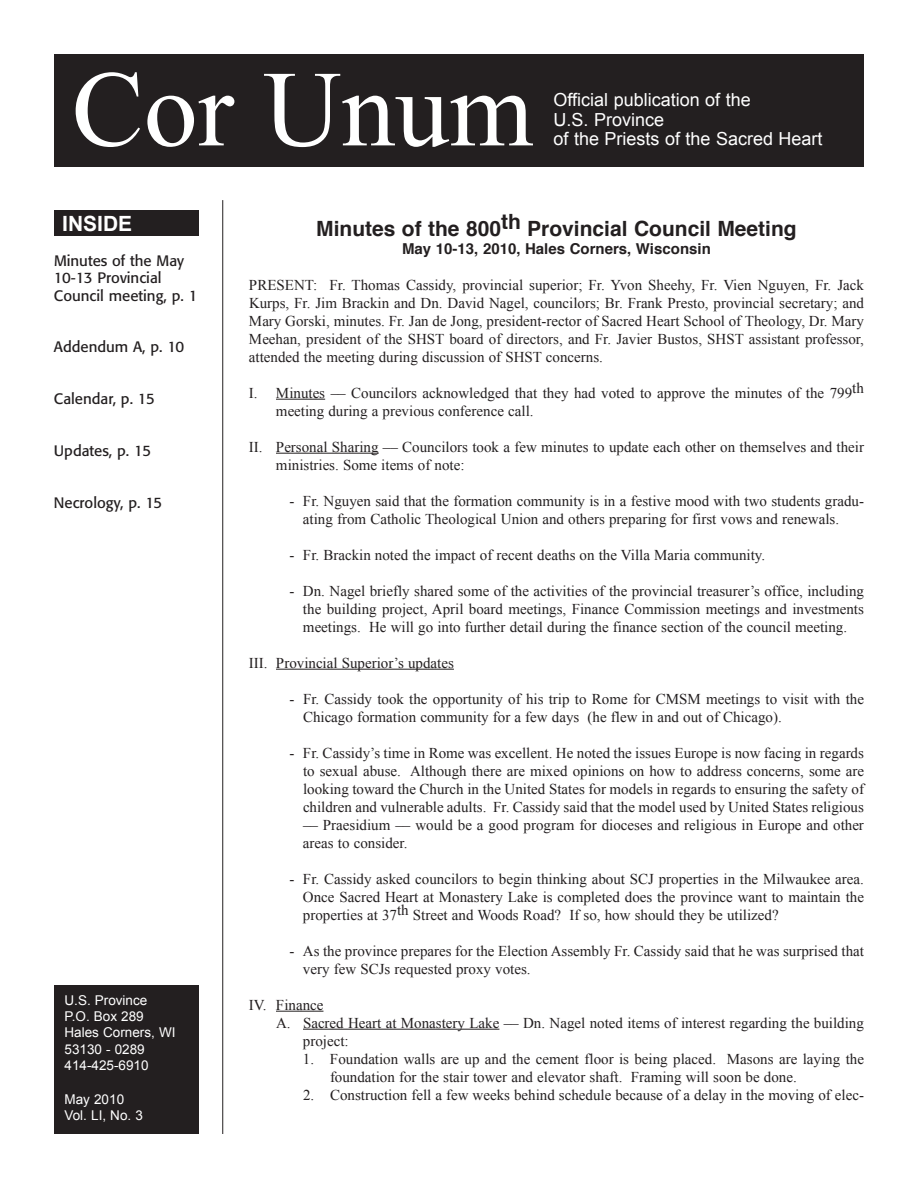
<style>
.page{position:relative;width:918px;height:1188px;background:#fff}
.page>*{position:absolute;margin:0;border:0;box-sizing:border-box;transform-origin:0 0}
.t1{font:108px "Times New Roman";color:#fff}
.t2{font:700 21px "Helvetica";color:#231f20}
.t3{font:700 21px "Arial";color:#fff}
.t4{font:18px/19.5px "Arial";color:#fff}
.t5{font:15px/18px "Times New Roman";color:#231f20}
.t6{font:15px/17.2px "Formata";color:#231f20}
.t7{font:700 15px "Helvetica";color:#231f20}
.t8{font:13.5px/16.2px "Arial";color:#fff}
</style>
<div class="page">
<div style="left:54px;top:211px;width:145px;height:25px;background:#231f20"></div>
<div style="left:54px;top:986px;width:145px;height:148px;background:#231f20"></div>
<div style="left:54px;top:54px;width:810px;height:112px;background:#231f20"></div>
<hr style="left:222px;top:200px;width:1px;height:934px;background:#231f20">
<hr style="left:276px;top:399px;width:49px;height:1px;background:#231f20">
<hr style="left:276px;top:453px;width:103px;height:1px;background:#231f20">
<hr style="left:276px;top:669px;width:178px;height:1px;background:#231f20">
<hr style="left:276px;top:1011px;width:47px;height:1px;background:#231f20">
<hr style="left:303px;top:1029px;width:196px;height:1px;background:#231f20">
<h1 class="t1" style="left:72px;top:49px;width:463px">Cor Unum</h1>
<p class="t4" style="left:554px;top:90px;width:271px">Official publication of the<br>U.S. Province<br>of the Priests of the Sacred Heart</p>
<h2 class="t3" style="left:62px;top:212px;width:72px">INSIDE</h2>
<p class="t6" style="left:54px;top:253px;width:145px">Minutes of the May<br>10-13 Provincial<br>Council meeting, p. 1</p>
<p class="t6" style="left:54px;top:340px;width:132px">Addendum A, p. 10</p>
<p class="t6" style="left:54px;top:391px;width:102px">Calendar, p. 15</p>
<p class="t6" style="left:54px;top:443px;width:99px">Updates, p. 15</p>
<p class="t6" style="left:54px;top:495px;width:110px">Necrology, p. 15</p>
<p class="t8" style="left:64px;top:992px;width:113px">U.S. Province<br>P.O. Box 289<br>Hales Corners, WI<br>53130 - 0289<br>414-425-6910</p>
<p class="t8" style="left:65px;top:1091px;width:80px">May 2010<br>Vol. LI, No. 3</p>
<h2 class="t2" style="left:316px;top:220px;width:482px">Minutes of the 800th Provincial Council Meeting</h2>
<p class="t7" style="left:402px;top:242px;width:310px">May 10-13, 2010, Hales Corners, Wisconsin</p>
<p class="t5" style="left:249px;top:276px;width:617px;text-align:justify">PRESENT: Fr. Thomas Cassidy, provincial superior; Fr. Yvon Sheehy, Fr. Vien Nguyen, Fr. Jack Kurps, Fr. Jim Brackin and Dn. David Nagel, councilors; Br. Frank Presto, provincial secretary; and Mary Gorski, minutes. Fr. Jan de Jong, president-rector of Sacred Heart School of Theology, Dr. Mary Meehan, president of the SHST board of directors, and Fr. Javier Bustos, SHST assistant professor, attended the meeting during discussion of SHST concerns.</p>
<p class="t5" style="left:276px;top:384px;width:590px;text-indent:-27px">I. Minutes –– Councilors acknowledged that they had voted to approve the minutes of the 799th meeting during a previous conference call.</p>
<p class="t5" style="left:276px;top:438px;width:590px;text-indent:-27px">II. Personal Sharing –– Councilors took a few minutes to update each other on themselves and their ministries. Some items of note:</p>
<p class="t5" style="left:303px;top:492px;width:562px;text-indent:-14px">- Fr. Nguyen said that the formation community is in a festive mood with two students gradu&shy;ating from Catholic Theological Union and others preparing for first vows and renewals.</p>
<p class="t5" style="left:289px;top:546px;width:477px">- Fr. Brackin noted the impact of recent deaths on the Villa Maria community.</p>
<p class="t5" style="left:303px;top:582px;width:563px;text-align:justify;text-indent:-13px">- Dn. Nagel briefly shared some of the activities of the provincial treasurer’s office, including the building project, April board meetings, Finance Commission meetings and investments meetings. He will go into further detail during the finance section of the council meeting.</p>
<p class="t5" style="left:249px;top:654px;width:206px">III. Provincial Superior’s updates</p>
<p class="t5" style="left:303px;top:690px;width:563px;text-indent:-14px">- Fr. Cassidy took the opportunity of his trip to Rome for CMSM meetings to visit with the<br>Chicago formation community for a few days (he flew in and out of Chicago).</p>
<p class="t5" style="left:303px;top:744px;width:563px;text-align:justify;text-indent:-13px">- Fr. Cassidy’s time in Rome was excellent. He noted the issues Europe is now facing in regards to sexual abuse. Although there are mixed opinions on how to address concerns, some are looking toward the Church in the United States for models in regards to ensuring the safety of children and vulnerable adults. Fr. Cassidy said that the model used by United States religious –– Praesidium –– would be a good program for dioceses and religious in Europe and other areas to consider.</p>
<p class="t5" style="left:303px;top:870px;width:563px;text-align:justify;text-indent:-13px">- Fr. Cassidy asked councilors to begin thinking about SCJ properties in the Milwaukee area.<br>Once Sacred Heart at Monastery Lake is completed does the province want to maintain the properties at 37th Street and Woods Road? If so, how should they be utilized?</p>
<p class="t5" style="left:303px;top:942px;width:563px;text-indent:-14px">- As the province prepares for the Election Assembly Fr. Cassidy said that he was surprised that very few SCJs requested proxy votes.</p>
<p class="t5" style="left:249px;top:996px;width:76px">IV. Finance</p>
<p class="t5" style="left:276px;top:1014px;width:589px">A. Sacred Heart at Monastery Lake –– Dn. Nagel noted items of interest regarding the building</p>
<p class="t5" style="left:303px;top:1032px;width:47px">project:</p>
<p class="t5" style="left:330px;top:1050px;width:536px;text-indent:-27px">1. Foundation walls are up and the cement floor is being placed. Masons are laying the foundation for the stair tower and elevator shaft. Framing will soon be done.</p>
<p class="t5" style="left:303px;top:1086px;width:563px">2. Construction fell a few weeks behind schedule because of a delay in the moving of elec-</p>
</div>
